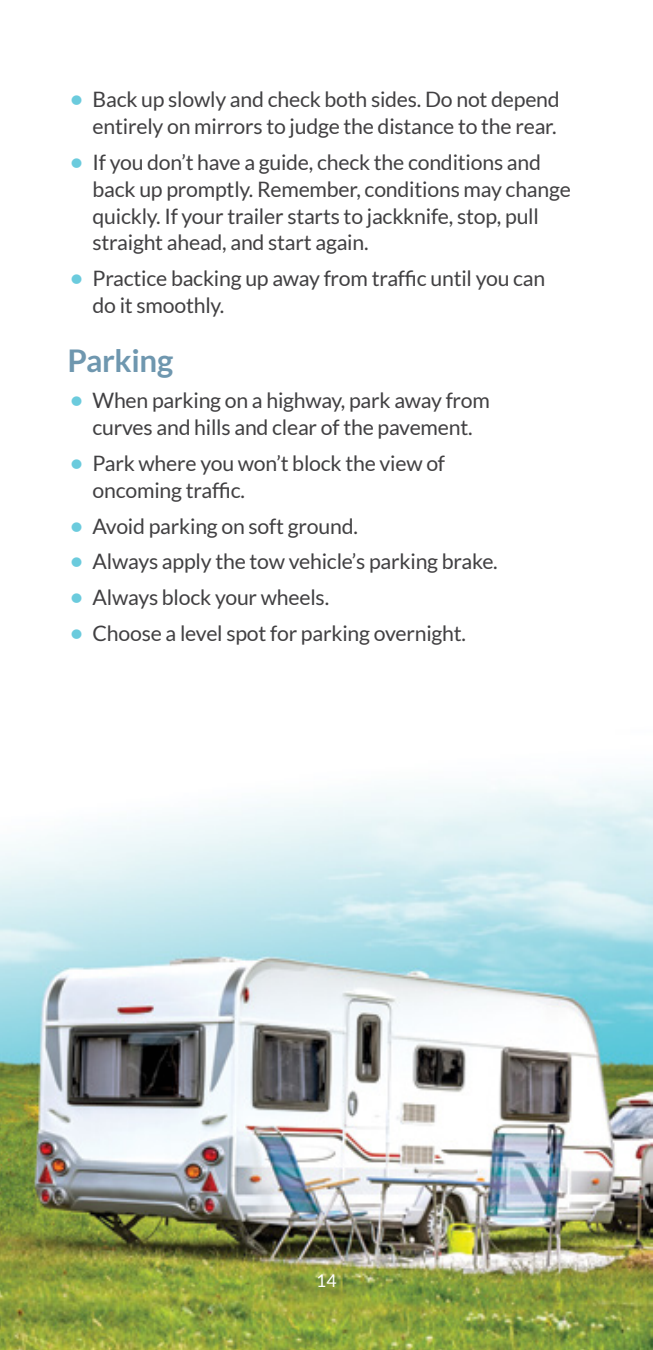
<style>
.page{position:relative;width:653px;height:1350px;background:#fff}
.page>*{position:absolute;margin:0;border:0;box-sizing:border-box;transform-origin:0 0}
.t1{font:700 31.25px "Lato";letter-spacing:-.01em;color:#6f97af}
.t2{font:21.25px/27px "Lato";letter-spacing:-.01em;color:#414042}
.t3{font:17.5px "Lato";color:#fff}
.s1{font-weight:700;font-size:22.5px;color:#6bcbdd}
</style>
<div class="page">
<img style="left:0;top:778px;width:652px;height:572px">
<p class="t2" style="left:70px;top:86px;width:491px;text-align:right"><span class="s1">•</span> Back up slowly and check both sides. Do not depend entirely on mirrors to judge the distance to the rear.</p>
<p class="t2" style="left:92px;top:149px;width:479px;text-indent:-22px"><span class="s1">•</span> If you don’t have a guide, check the conditions and back up promptly. Remember, conditions may change quickly. If your trailer starts to jackknife, stop, pull straight ahead, and start again.</p>
<p class="t2" style="left:92px;top:265px;width:454px;text-indent:-22px"><span class="s1">•</span> Practice backing up away from traffic until you can do it smoothly.</p>
<h1 class="t1" style="left:68px;top:343px;width:107px">Parking</h1>
<p class="t2" style="left:70px;top:387px;width:421px;text-align:center"><span class="s1">•</span> When parking on a highway, park away from curves and hills and clear of the pavement.</p>
<p class="t2" style="left:92px;top:450px;width:354px;text-indent:-22px"><span class="s1">•</span> Park where you won’t block the view of oncoming traffic.</p>
<p class="t2" style="left:70px;top:512px;width:289px"><span class="s1">•</span> Avoid parking on soft ground.</p>
<p class="t2" style="left:70px;top:548px;width:429px"><span class="s1">•</span> Always apply the tow vehicle’s parking brake.</p>
<p class="t2" style="left:70px;top:584px;width:260px"><span class="s1">•</span> Always block your wheels.</p>
<p class="t2" style="left:70px;top:620px;width:397px"><span class="s1">•</span> Choose a level spot for parking overnight.</p>
<p class="t3" style="left:316px;top:1271px;width:22px">14</p>
</div>
